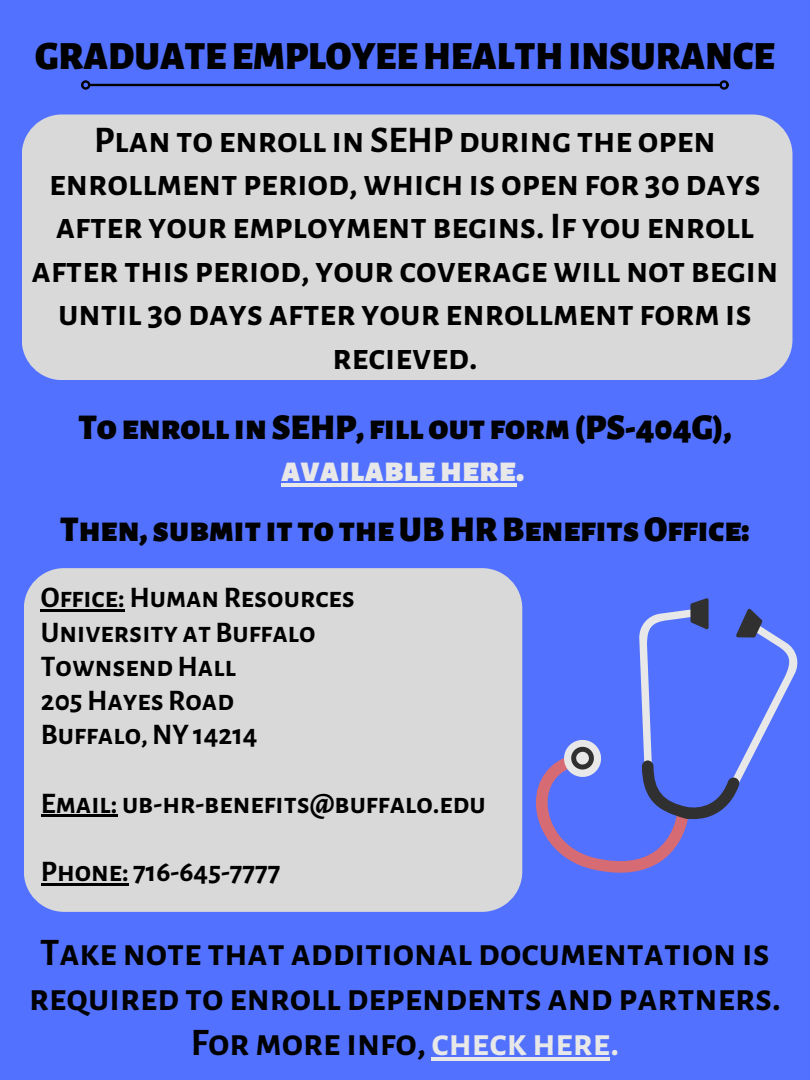
<style>
.page{position:relative;width:810px;height:1080px;background:#5271ff}
.page>*{position:absolute;margin:0;border:0;box-sizing:border-box;transform-origin:0 0}
.t1{font:900 39.38px "Alegreya Sans SC";color:#000}
.t2{font:700 38.25px/45px "Alegreya Sans SC";color:#000;text-align:center}
.t3{font:700 36.88px/43.4px "Alegreya Sans SC";color:#000;text-align:center}
.t4{font:900 35.62px/41.8px "Alegreya Sans SC";color:#000;text-align:center}
.t5{font:700 29.25px "Alegreya Sans SC";color:#000}
.s1{color:#e8e8e8}
</style>
<div class="page">
<div style="left:24px;top:568px;width:498px;height:344px;background:#d9d9d9;border-radius:40px"></div>
<div style="left:22px;top:114px;width:770px;height:266px;background:#d9d9d9;border-radius:40px"></div>
<svg style="left:536px;top:598px;width:262px;height:275px"></svg>
<hr style="left:281px;top:483px;width:235px;height:3px;background:#e8e8e8">
<hr style="left:41px;top:609px;width:84px;height:3px;background:#000">
<hr style="left:41px;top:814px;width:77px;height:3px;background:#000">
<hr style="left:41px;top:883px;width:88px;height:3px;background:#000">
<hr style="left:432px;top:1057px;width:178px;height:4px;background:#e8e8e8">
<hr style="left:90px;top:84px;width:629px;height:2px;background:#000">
<div style="left:81px;top:80px;width:9px;height:10px;border:2px solid #000;border-radius:50%"></div>
<div style="left:719px;top:80px;width:10px;height:10px;border:2px solid #000;border-radius:50%"></div>
<p class="t1" style="left:35px;top:38px;width:741px">GRADUATEEMPLOYEEHEALTHINSURANCE</p>
<p class="t3" style="left:32px;top:119px;width:748px">Planto enrollinSEHP during the open enrollment period,whichis openfor 30 days after your employment begins. If you enroll after this period, your coveragewillnot begin until 30 days after your enrollment formis recieved.</p>
<p class="t4" style="left:78px;top:408px;width:655px">Toenroll inSEHP, fillout form(PS-404G), <span class="s1">availablehere.</span></p>
<p class="t4" style="left:60px;top:509px;width:691px">Then, submit it totheUBHRBenefitsOffice:</p>
<p class="t5" style="left:41px;top:584px;width:316px">Office:HumanResources</p>
<p class="t5" style="left:41px;top:618px;width:276px">University at Buffalo</p>
<p class="t5" style="left:41px;top:652px;width:197px">TownsendHall</p>
<p class="t5" style="left:41px;top:687px;width:195px">205Hayes Road</p>
<p class="t5" style="left:41px;top:721px;width:218px">Buffalo,NY 14214</p>
<p class="t5" style="left:41px;top:789px;width:447px">Email: ub-hr-benefits@buffalo.edu</p>
<p class="t5" style="left:41px;top:858px;width:241px">Phone: 716-645-7777</p>
<p class="t2" style="left:29px;top:931px;width:753px">Takenote that additional documentationis required to enroll dependents and partners.<br>Formore info, <span class="s1">checkhere.</span></p>
</div>
